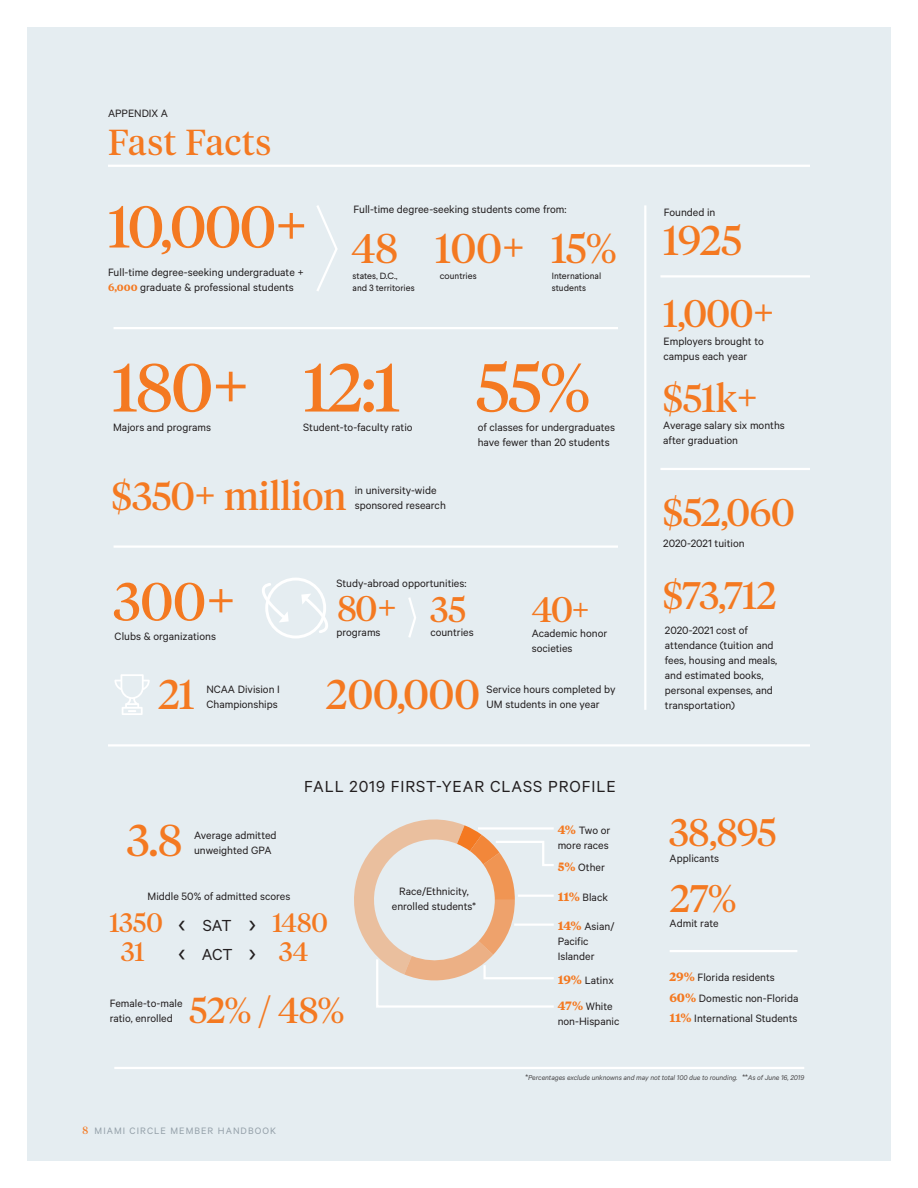
<style>
.page{position:relative;width:918px;height:1188px;background:#fff}
.page>*{position:absolute;margin:0;border:0;box-sizing:border-box;transform-origin:0 0}
.t1{font:67.5px "Tiempos Headline";letter-spacing:-.02em;color:#f47921}
.t2{font:58.5px "Tiempos Headline";color:#f47921}
.t3{font:53.1px "Tiempos Headline";color:#f47921}
.t4{font:44.25px "Tiempos Headline";color:#f47921}
.t5{font:41.25px "Tiempos Headline";color:#f47921}
.t6{font:39px "Tiempos Headline";color:#f47921}
.t7{font:38.25px "Tiempos Headline";letter-spacing:-.01em;color:#f47921}
.t8{font:36px "Tiempos Headline";letter-spacing:.025em;color:#f47921}
.t9{font:35.4px "Tiempos Headline";color:#f47921}
.t10{font:26.55px "Tiempos Headline";color:#f47921}
.t11{font:24.75px "Larsseit";color:#231f20}
.t12{font:18px "Calibre";letter-spacing:.05em;color:#231f20}
.t13{font:12px/15px "Calibre";color:#231f20}
.t14{font:10.5px "Calibre";letter-spacing:.1em;color:#94a0a9}
.t15{font:9px/12px "Larsseit";color:#231f20}
.t16{font:italic 7.8px "Calibre";letter-spacing:-.01em;color:#231f20}
.s1{font-family:"Tiempos Text";font-weight:600;font-size:10.5px;color:#f47921}
.s2{font-size:32.4px}
.s3{font-family:"Tiempos Text";font-weight:700;color:#f47921}
.s4{font-family:"Tiempos Headline";color:#f47921}
.s5{font-family:"Larsseit";font-style:normal}
</style>
<div class="page">
<div style="left:27px;top:27px;width:864px;height:1134px;background:#e5edf1"></div>
<svg style="left:114px;top:674px;width:36px;height:41px"></svg>
<hr style="left:108px;top:165px;width:702px;height:2px;background:#fff">
<hr style="left:114px;top:327px;width:504px;height:2px;background:#fff">
<hr style="left:114px;top:1067px;width:690px;height:2px;background:#fff">
<hr style="left:108px;top:744px;width:702px;height:3px;background:#fff">
<hr style="left:644px;top:205px;width:2px;height:505px;background:#fff">
<hr style="left:660px;top:275px;width:150px;height:3px;background:#fff">
<svg style="left:316px;top:205px;width:22px;height:86px"></svg>
<hr style="left:114px;top:545px;width:504px;height:3px;background:#fff">
<svg style="left:354px;top:819px;width:200px;height:189px"></svg>
<hr style="left:660px;top:468px;width:150px;height:2px;background:#fff">
<svg style="left:408px;top:597px;width:8px;height:41px"></svg>
<div style="left:265px;top:578px;width:61px;height:61px;border:3px solid #fff;border-radius:50%"></div>
<svg style="left:262px;top:581px;width:27px;height:41px"></svg>
<svg style="left:301px;top:594px;width:27px;height:41px"></svg>
<hr style="left:670px;top:950px;width:127px;height:2px;background:#fff">
<p class="t13" style="left:108px;top:105px;width:62px">APPENDIX A</p>
<p class="t8" style="left:108px;top:118px;width:165px">Fast Facts</p>
<p class="t2" style="left:108px;top:187px;width:201px">10,000+</p>
<p class="t13" style="left:108px;top:265px;width:198px">Full-time degree-seeking undergraduate +</p>
<p class="t13" style="left:108px;top:280px;width:187px"><span class="s1">6,000</span> graduate &amp; professional students</p>
<p class="t13" style="left:354px;top:202px;width:215px">Full-time degree-seeking students come from:</p>
<p class="t5" style="left:351px;top:220px;width:48px">48</p>
<p class="t15" style="left:353px;top:270px;width:47px">states, D.C.,</p>
<p class="t15" style="left:353px;top:282px;width:64px">and 3 territories</p>
<p class="t5" style="left:551px;top:220px;width:67px">15%</p>
<p class="t15" style="left:552px;top:270px;width:51px">International students</p>
<p class="t5" style="left:435px;top:220px;width:91px">100+</p>
<p class="t15" style="left:440px;top:270px;width:39px">countries</p>
<p class="t1" style="left:112px;top:342px;width:139px">180+</p>
<p class="t13" style="left:113px;top:420px;width:100px">Majors and programs</p>
<p class="t1" style="left:303px;top:342px;width:98px">12:1</p>
<p class="t13" style="left:303px;top:420px;width:111px">Student-to-faculty ratio</p>
<p class="t6" style="left:112px;top:469px;width:236px">$350+ million</p>
<p class="t13" style="left:355px;top:482px;width:93px">in university-wide sponsored research</p>
<p class="t1" style="left:476px;top:342px;width:116px">55%</p>
<p class="t13" style="left:478px;top:420px;width:139px">of classes for undergraduates have fewer than 20 students</p>
<p class="t3" style="left:114px;top:565px;width:124px">300+</p>
<p class="t13" style="left:115px;top:628px;width:103px">Clubs &amp; organizations</p>
<p class="t13" style="left:336px;top:575px;width:132px">Study-abroad opportunities:</p>
<p class="t9" style="left:338px;top:584px;width:61px">80+</p>
<p class="t13" style="left:336px;top:625px;width:46px">programs</p>
<p class="t13" style="left:430px;top:625px;width:45px">countries</p>
<p class="t9" style="left:430px;top:586px;width:37px">35</p>
<p class="t9" style="left:532px;top:586px;width:60px">40<span class="s2">+</span></p>
<p class="t13" style="left:532px;top:626px;width:77px">Academic honor societies</p>
<p class="t5" style="left:158px;top:667px;width:38px">21</p>
<p class="t13" style="left:206px;top:681px;width:75px">NCAA Division I</p>
<p class="t13" style="left:206px;top:696px;width:73px">Championships</p>
<p class="t5" style="left:326px;top:667px;width:155px">200,000</p>
<p class="t13" style="left:487px;top:681px;width:130px">Service hours completed by</p>
<p class="t13" style="left:487px;top:696px;width:114px">UM students in one year</p>
<p class="t4" style="left:127px;top:811px;width:57px">3.8</p>
<p class="t13" style="left:194px;top:827px;width:84px">Average admitted</p>
<p class="t13" style="left:194px;top:842px;width:79px">unweighted GPA</p>
<p class="t12" style="left:304px;top:776px;width:313px">FALL 2019 FIRST-YEAR CLASS PROFILE</p>
<p class="t13" style="left:558px;top:822px;width:54px"><span class="s3">4%</span> Two or more races</p>
<p class="t13" style="left:558px;top:859px;width:49px"><span class="s3">5%</span> Other</p>
<p class="t13" style="left:148px;top:889px;width:144px">Middle 50% of admitted scores</p>
<p class="t10" style="left:110px;top:905px;width:55px">1350</p>
<p class="t10" style="left:121px;top:933px;width:25px">31</p>
<p class="t12" style="left:203px;top:915px;width:30px">SAT</p>
<p class="t12" style="left:202px;top:944px;width:32px">ACT</p>
<p class="t11" style="left:249px;top:910px;width:8px">›</p>
<p class="t11" style="left:249px;top:939px;width:8px">›</p>
<p class="t10" style="left:273px;top:905px;width:57px">1480</p>
<p class="t10" style="left:279px;top:933px;width:31px">34</p>
<p class="t8" style="left:190px;top:986px;width:157px">52% / 48%</p>
<p class="t13" style="left:110px;top:995px;width:74px">Female-to-male</p>
<p class="t13" style="left:110px;top:1010px;width:64px">ratio, enrolled</p>
<p class="t13" style="left:399px;top:883px;width:71px">Race/Ethnicity,</p>
<p class="t13" style="left:392px;top:898px;width:86px">enrolled students*</p>
<p class="t13" style="left:558px;top:890px;width:52px"><span class="s3">11%</span> Black</p>
<p class="t13" style="left:558px;top:918px;width:58px"><span class="s3">14%</span> Asian/</p>
<p class="t13" style="left:558px;top:933px;width:38px">Pacific<br>Islander</p>
<p class="t13" style="left:558px;top:972px;width:58px"><span class="s3">19%</span> Latinx</p>
<p class="t13" style="left:558px;top:999px;width:56px"><span class="s3">47%</span> White</p>
<p class="t13" style="left:558px;top:1014px;width:63px">non-Hispanic</p>
<p class="t13" style="left:664px;top:204px;width:53px">Founded in</p>
<p class="t5" style="left:663px;top:212px;width:80px">1925</p>
<p class="t7" style="left:663px;top:287px;width:113px">1,000+</p>
<p class="t13" style="left:664px;top:333px;width:102px">Employers brought to campus each year</p>
<p class="t7" style="left:663px;top:372px;width:97px">$51k+</p>
<p class="t13" style="left:663px;top:418px;width:123px">Average salary six months</p>
<p class="t13" style="left:663px;top:433px;width:76px">after graduation</p>
<p class="t7" style="left:663px;top:486px;width:133px">$52,060</p>
<p class="t13" style="left:663px;top:536px;width:83px">2020-2021 tuition</p>
<p class="t7" style="left:663px;top:569px;width:115px">$73,712</p>
<p class="t13" style="left:665px;top:622px;width:114px">2020-2021 cost of attendance (tuition and fees, housing and meals, and estimated books, personal expenses, and transportation)</p>
<p class="t7" style="left:670px;top:806px;width:108px">38,895</p>
<p class="t7" style="left:670px;top:872px;width:68px">27%</p>
<p class="t13" style="left:670px;top:915px;width:50px">Admit rate</p>
<p class="t13" style="left:670px;top:851px;width:51px">Applicants</p>
<p class="t13" style="left:669px;top:970px;width:107px"><span class="s3">29%</span> Florida residents</p>
<p class="t13" style="left:669px;top:990px;width:131px"><span class="s3">60%</span> Domestic non-Florida</p>
<p class="t13" style="left:669px;top:1010px;width:130px"><span class="s3">11%</span> International Students</p>
<p class="t14" style="left:82px;top:1125px;width:195px"><span class="s4">8</span> MIAMI CIRCLE MEMBER HANDBOOK</p>
<p class="t16" style="left:526px;top:1073px;width:280px"><span class="s5">*</span>Percentages exclude unknowns and may not total 100 due to rounding. <span class="s5">**</span>As of June 16, 2019</p>
</div>
